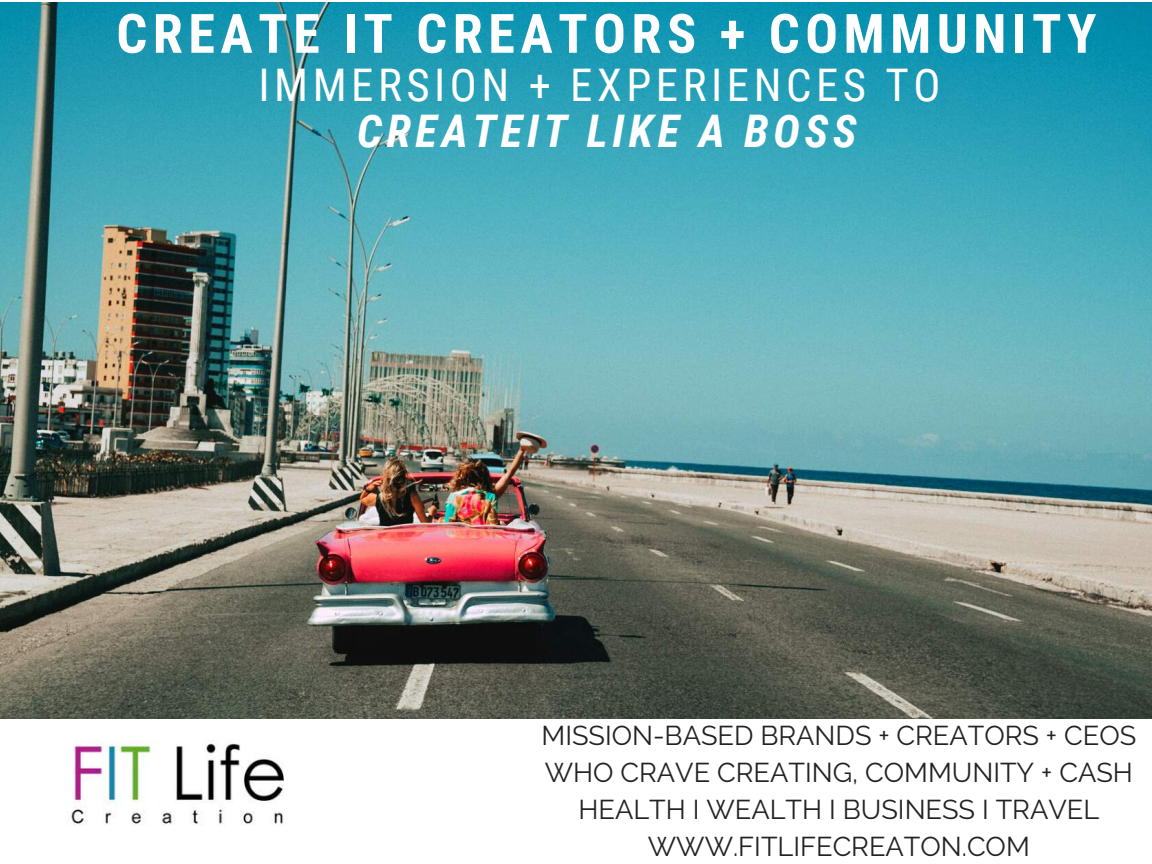
<style>
.page{position:relative;width:1152px;height:864px;background:#fff}
.page>*{position:absolute;margin:0;border:0;box-sizing:border-box;transform-origin:0 0}
.t1{font:700 54.3px "Roboto Condensed";letter-spacing:.1em;color:#fff}
.t2{font:45px "Roboto Condensed";letter-spacing:.1em;color:#fff}
.t3{font:italic 700 45px "Roboto Condensed";letter-spacing:.1em;color:#fff}
.t4{font:27.15px/37.2px "Raleway";color:#222;text-align:center}
</style>
<div class="page">
<img style="left:0;top:2px;width:1152px;height:717px">
<img style="left:67px;top:739px;width:217px;height:87px">
<h1 class="t1" style="left:116px;top:2px;width:982px">CREATE IT CREATORS + COMMUNITY</h1>
<h2 class="t2" style="left:258px;top:59px;width:684px">IMMERSION + EXPERIENCES TO</h2>
<h2 class="t3" style="left:357px;top:106px;width:501px">CREATEIT LIKE A BOSS</h2>
<p class="t4" style="left:542px;top:716px;width:596px">MISSION-BASED BRANDS + CREATORS + CEOS WHO CRAVE CREATING, COMMUNITY + CASH HEALTH I WEALTH I BUSINESS I TRAVEL WWW.FITLIFECREATON.COM</p>
</div>
